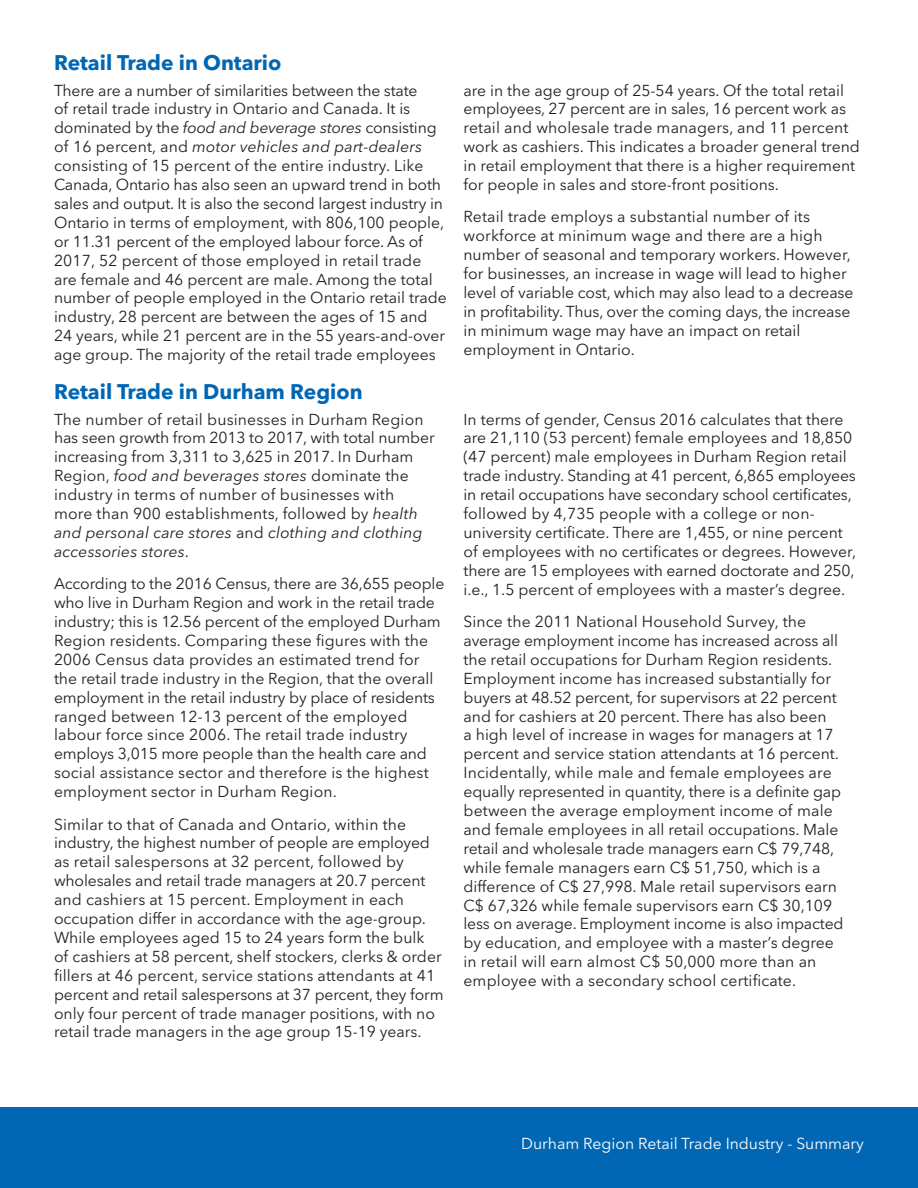
<style>
.page{position:relative;width:918px;height:1188px;background:#fff}
.page>*{position:absolute;margin:0;border:0;box-sizing:border-box;transform-origin:0 0}
.t1{font:700 21px "Avenir Next LT Pro";color:#0166b3}
.Body_Copy{font:15.75px/18.9px "Avenir Next LT Pro";color:#231f20}
.t2{font:15.75px "Avenir Next LT Pro";color:#fff}
.s1{font-style:italic}
</style>
<div class="page">
<div style="left:0;top:1107px;width:918px;height:81px;background:#0166b3"></div>
<h2 class="t1" style="left:54px;top:50px;width:229px">Retail Trade in Ontario</h2>
<p class="Body_Copy" style="left:54px;top:81px;width:394px">There are a number of similarities between the state<br>of retail trade industry in Ontario and Canada. It is dominated by the <span class="s1">food and beverage stores</span> consisting of 16 percent, and <span class="s1">motor vehicles and part-dealers </span>consisting of 15 percent of the entire industry. Like Canada, Ontario has also seen an upward trend in both sales and output. It is also the second largest industry in Ontario in terms of employment, with 806,100 people, or 11.31 percent of the employed labour force. As of 2017, 52 percent of those employed in retail trade are female and 46 percent are male. Among the total number of people employed in the Ontario retail trade industry, 28 percent are between the ages of 15 and 24 years, while 21 percent are in the 55 years-and-over age group. The majority of the retail trade employees</p>
<p class="Body_Copy" style="left:464px;top:81px;width:398px">are in the age group of 25-54 years. Of the total retail employees, 27 percent are in sales, 16 percent work as retail and wholesale trade managers, and 11 percent work as cashiers. This indicates a broader general trend in retail employment that there is a higher requirement for people in sales and store-front positions.</p>
<p class="Body_Copy" style="left:464px;top:208px;width:391px">Retail trade employs a substantial number of its workforce at minimum wage and there are a high number of seasonal and temporary workers. However, for businesses, an increase in wage will lead to higher level of variable cost, which may also lead to a decrease in profitability. Thus, over the coming days, the increase in minimum wage may have an impact on retail employment in Ontario.</p>
<h2 class="t1" style="left:54px;top:379px;width:310px">Retail Trade in Durham Region</h2>
<p class="Body_Copy" style="left:54px;top:410px;width:382px">The number of retail businesses in Durham Region has seen growth from 2013 to 2017, with total number increasing from 3,311 to 3,625 in 2017. In Durham Region, <span class="s1">food and beverages stores</span> dominate the industry in terms of number of businesses with more than 900 establishments, followed by <span class="s1">health and personal care stores</span> and <span class="s1">clothing and clothing accessories stores</span>.</p>
<p class="Body_Copy" style="left:54px;top:574px;width:392px">According to the 2016 Census, there are 36,655 people who live in Durham Region and work in the retail trade industry; this is 12.56 percent of the employed Durham Region residents. Comparing these figures with the 2006 Census data provides an estimated trend for the retail trade industry in the Region, that the overall employment in the retail industry by place of residents ranged between 12-13 percent of the employed labour force since 2006. The retail trade industry employs 3,015 more people than the health care and social assistance sector and therefore is the highest employment sector in Durham Region.</p>
<p class="Body_Copy" style="left:54px;top:815px;width:391px">Similar to that of Canada and Ontario, within the industry, the highest number of people are employed as retail salespersons at 32 percent, followed by wholesales and retail trade managers at 20.7 percent and cashiers at 15 percent. Employment in each occupation differ in accordance with the age-group.<br>While employees aged 15 to 24 years form the bulk<br>of cashiers at 58 percent, shelf stockers, clerks &amp; order fillers at 46 percent, service stations attendants at 41 percent and retail salespersons at 37 percent, they form only four percent of trade manager positions, with no retail trade managers in the age group 15-19 years.</p>
<p class="Body_Copy" style="left:464px;top:410px;width:394px">In terms of gender, Census 2016 calculates that there are 21,110 (53 percent) female employees and 18,850 (47 percent) male employees in Durham Region retail trade industry. Standing at 41 percent, 6,865 employees in retail occupations have secondary school certificates, followed by 4,735 people with a college or non&shy;university certificate. There are 1,455, or nine percent of employees with no certificates or degrees. However, there are 15 employees with earned doctorate and 250, i.e., 1.5 percent of employees with a master’s degree.</p>
<p class="Body_Copy" style="left:464px;top:612px;width:382px">Since the 2011 National Household Survey, the average employment income has increased across all the retail occupations for Durham Region residents.<br>Employment income has increased substantially for buyers at 48.52 percent, for supervisors at 22 percent and for cashiers at 20 percent. There has also been<br>a high level of increase in wages for managers at 17 percent and service station attendants at 16 percent.<br>Incidentally, while male and female employees are equally represented in quantity, there is a definite gap between the average employment income of male and female employees in all retail occupations. Male retail and wholesale trade managers earn C$ 79,748, while female managers earn C$ 51,750, which is a difference of C$ 27,998. Male retail supervisors earn C$ 67,326 while female supervisors earn C$ 30,109 less on average. Employment income is also impacted by education, and employee with a master’s degree in retail will earn almost C$ 50,000 more than an employee with a secondary school certificate.</p>
<p class="t2" style="left:521px;top:1134px;width:344px">Durham Region Retail Trade Industry - Summary</p>
</div>
